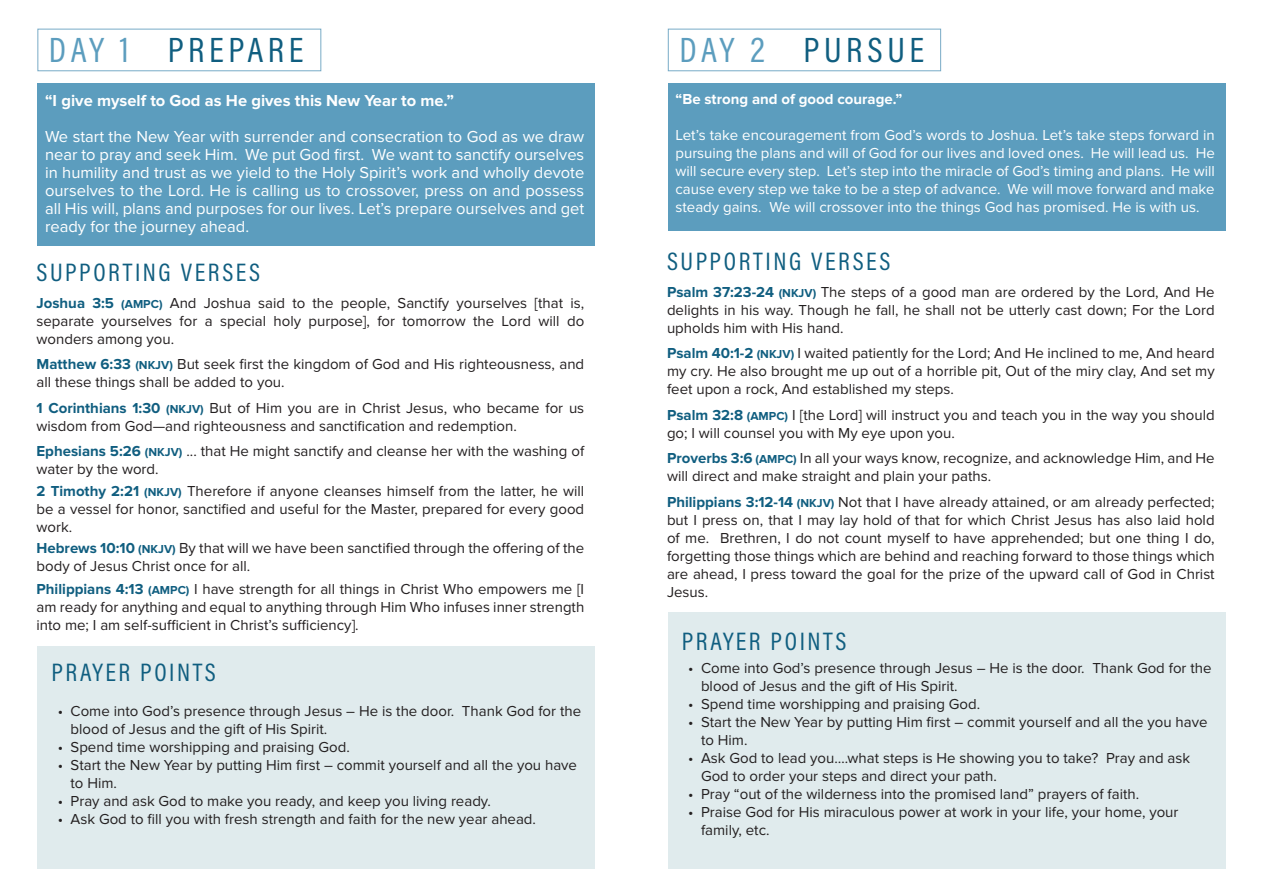
<style>
.page{position:relative;width:1263px;height:893px;background:#fff}
.page>*{position:absolute;margin:0;border:0;box-sizing:border-box;transform-origin:0 0}
.t1{font:35.4px "Acumin Pro Cond";letter-spacing:.13em;color:#105e80}
.t2{font:25.5px "Acumin Pro Cond";letter-spacing:.1em;color:#105e80}
.t3{font:16.5px/18px "Proxima Nova";color:#fff;text-align:justify}
.t4{font:700 16.5px "Proxima Nova";color:#fff}
.t5{font:15px/18px "Proxima Nova";color:#231f20}
.t6{font:15px/18px "Proxima Nova";color:#fff;text-align:justify}
.t7{font:700 15px "Proxima Nova";color:#fff}
.s1{color:#5c9dbe}
.s2{font-weight:700;color:#105e80}
.s3{font-weight:700;font-size:12px;color:#105e80}
</style>
<div class="page">
<div style="left:38px;top:29px;width:283px;height:42px;border:1px solid #78abc7"></div>
<div style="left:38px;top:646px;width:557px;height:223px;background:#e0ebed"></div>
<div style="left:668px;top:612px;width:558px;height:257px;background:#e0ebed"></div>
<div style="left:38px;top:83px;width:557px;height:162px;background:#5c9dbe"></div>
<div style="left:668px;top:83px;width:558px;height:147px;background:#5c9dbe"></div>
<div style="left:668px;top:29px;width:273px;height:42px;border:1px solid #78abc7"></div>
<h1 class="t1" style="left:49px;top:27px;width:256px"><span class="s1">DAY 1</span> PREPARE</h1>
<h1 class="t1" style="left:679px;top:27px;width:246px"><span class="s1">DAY 2</span> PURSUE</h1>
<p class="t4" style="left:45px;top:91px;width:410px">“I give myself to God as He gives this New Year to me.”</p>
<p class="t3" style="left:45px;top:127px;width:541px">We start the New Year with surrender and consecration to God as we draw near to pray and seek Him. We put God first. We want to sanctify ourselves in humility and trust as we yield to the Holy Spirit’s work and wholly devote ourselves to the Lord. He is calling us to crossover, press on and possess all His will, plans and purposes for our lives. Let’s prepare ourselves and get ready for the journey ahead.</p>
<h2 class="t2" style="left:37px;top:255px;width:225px">SUPPORTING VERSES</h2>
<p class="t5" style="left:37px;top:294px;width:549px;text-align:justify"><span class="s2">Joshua 3:5</span> <span class="s3">(AMPC)</span> And Joshua said to the people, Sanctify yourselves [that is, separate yourselves for a special holy purpose], for tomorrow the Lord will do wonders among you.</p>
<p class="t5" style="left:37px;top:355px;width:549px"><span class="s2">Matthew 6:33</span> <span class="s3">(NKJV)</span> But seek first the kingdom of God and His righteousness, and all these things shall be added to you.</p>
<p class="t5" style="left:37px;top:399px;width:549px"><span class="s2">1 Corinthians 1:30</span> <span class="s3">(NKJV)</span> But of Him you are in Christ Jesus, who became for us wisdom from God—and righteousness and sanctification and redemption.</p>
<p class="t5" style="left:37px;top:442px;width:549px"><span class="s2">Ephesians 5:26</span> <span class="s3">(NKJV)</span> ... that He might sanctify and cleanse her with the washing of water by the word.</p>
<p class="t5" style="left:37px;top:483px;width:549px;text-align:justify"><span class="s2">2 Timothy 2:21</span> <span class="s3">(NKJV)</span> Therefore if anyone cleanses himself from the latter, he will be a vessel for honor, sanctified and useful for the Master, prepared for every good work.</p>
<p class="t5" style="left:37px;top:540px;width:549px"><span class="s2">Hebrews 10:10</span> <span class="s3">(NKJV)</span> By that will we have been sanctified through the offering of the body of Jesus Christ once for all.</p>
<p class="t5" style="left:37px;top:580px;width:549px;text-align:justify"><span class="s2">Philippians 4:13</span> <span class="s3">(AMPC)</span> I have strength for all things in Christ Who empowers me [I am ready for anything and equal to anything through Him Who infuses inner strength into me; I am self-sufficient in Christ’s sufficiency].</p>
<h2 class="t2" style="left:51px;top:656px;width:166px">PRAYER POINTS</h2>
<p class="t5" style="left:71px;top:702px;width:512px;text-indent:-13px">• Come into God’s presence through Jesus – He is the door. Thank God for the blood of Jesus and the gift of His Spirit.</p>
<p class="t5" style="left:58px;top:738px;width:293px">• Spend time worshipping and praising God.</p>
<p class="t5" style="left:71px;top:756px;width:508px;text-indent:-13px">• Start the New Year by putting Him first – commit yourself and all the you have to Him.</p>
<p class="t5" style="left:58px;top:792px;width:435px">• Pray and ask God to make you ready, and keep you living ready.</p>
<p class="t5" style="left:58px;top:810px;width:480px">• Ask God to fill you with fresh strength and faith for the new year ahead.</p>
<p class="t7" style="left:675px;top:91px;width:228px">“Be strong and of good courage.”</p>
<p class="t6" style="left:675px;top:127px;width:541px">Let’s take encouragement from God’s words to Joshua. Let’s take steps forward in pursuing the plans and will of God for our lives and loved ones. He will lead us. He will secure every step. Let’s step into the miracle of God’s timing and plans. He will cause every step we take to be a step of advance. We will move forward and make steady gains. We will crossover into the things God has promised. He is with us.</p>
<h2 class="t2" style="left:667px;top:245px;width:225px">SUPPORTING VERSES</h2>
<p class="t5" style="left:667px;top:283px;width:549px;text-align:justify"><span class="s2">Psalm 37:23-24</span> <span class="s3">(NKJV)</span> The steps of a good man are ordered by the Lord, And He delights in his way. Though he fall, he shall not be utterly cast down; For the Lord upholds him with His hand.</p>
<p class="t5" style="left:667px;top:345px;width:549px;text-align:justify"><span class="s2">Psalm 40:1-2</span> <span class="s3">(NKJV)</span> I waited patiently for the Lord; And He inclined to me, And heard my cry. He also brought me up out of a horrible pit, Out of the miry clay, And set my feet upon a rock, And established my steps.</p>
<p class="t5" style="left:667px;top:406px;width:549px"><span class="s2">Psalm 32:8</span> <span class="s3">(AMPC)</span> I [the Lord] will instruct you and teach you in the way you should go; I will counsel you with My eye upon you.</p>
<p class="t5" style="left:667px;top:450px;width:549px"><span class="s2">Proverbs 3:6</span> <span class="s3">(AMPC)</span> In all your ways know, recognize, and acknowledge Him, and He will direct and make straight and plain your paths.</p>
<p class="t5" style="left:667px;top:493px;width:549px;text-align:justify"><span class="s2">Philippians 3:12-14</span> <span class="s3">(NKJV)</span> Not that I have already attained, or am already perfected; but I press on, that I may lay hold of that for which Christ Jesus has also laid hold of me. Brethren, I do not count myself to have apprehended; but one thing I do, forgetting those things which are behind and reaching forward to those things which are ahead, I press toward the goal for the prize of the upward call of God in Christ Jesus.</p>
<h2 class="t2" style="left:682px;top:625px;width:166px">PRAYER POINTS</h2>
<p class="t5" style="left:701px;top:659px;width:512px;text-indent:-13px">• Come into God’s presence through Jesus – He is the door. Thank God for the blood of Jesus and the gift of His Spirit.</p>
<p class="t5" style="left:688px;top:695px;width:293px">• Spend time worshipping and praising God.</p>
<p class="t5" style="left:701px;top:713px;width:508px;text-indent:-13px">• Start the New Year by putting Him first – commit yourself and all the you have to Him.</p>
<p class="t5" style="left:701px;top:749px;width:491px;text-indent:-13px">• Ask God to lead you….what steps is He showing you to take? Pray and ask<br>God to order your steps and direct your path.</p>
<p class="t5" style="left:688px;top:785px;width:452px">• Pray “out of the wilderness into the promised land” prayers of faith.</p>
<p class="t5" style="left:701px;top:803px;width:479px;text-indent:-13px">• Praise God for His miraculous power at work in your life, your home, your family, etc.</p>
</div>
